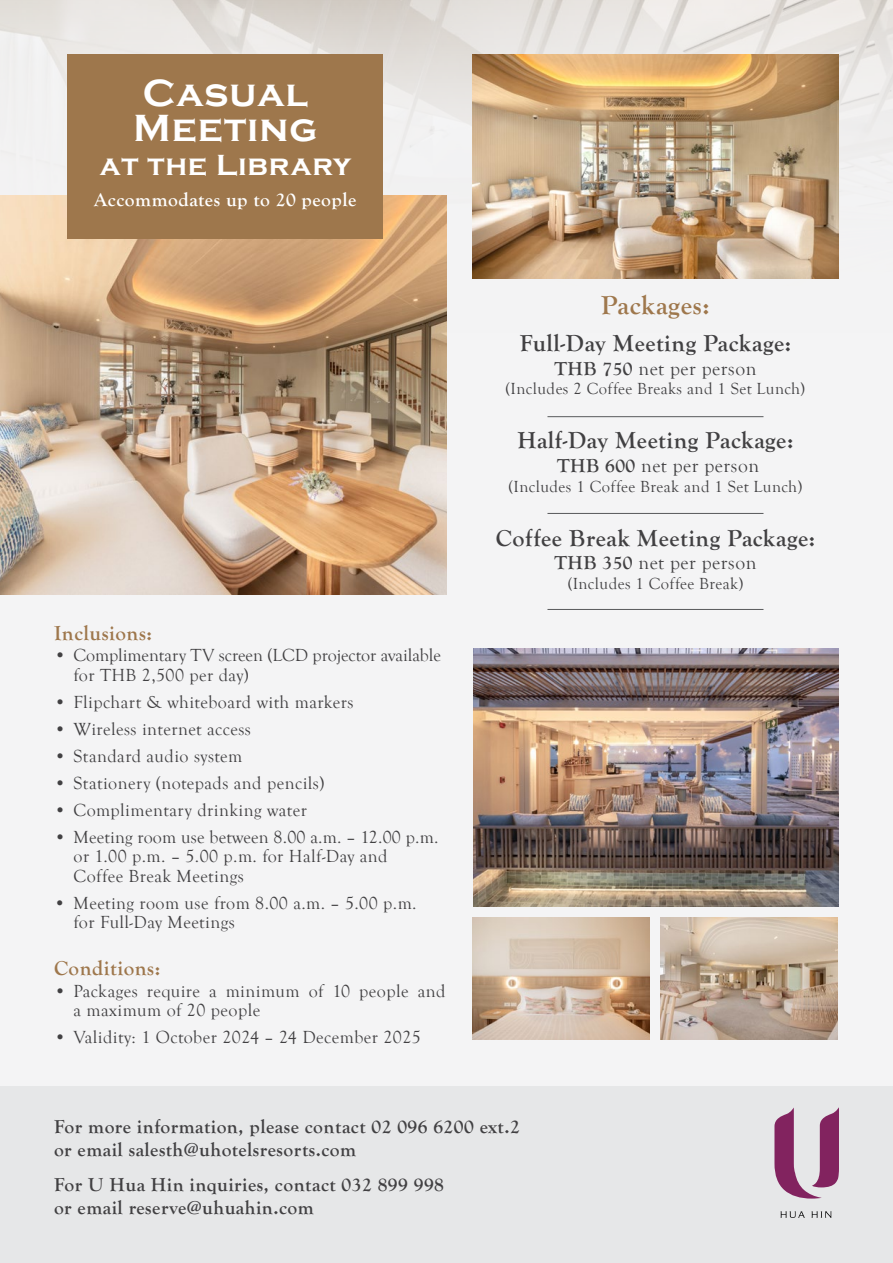
<style>
.page{position:relative;width:893px;height:1263px;background:#f4f4f5}
.page>*{position:absolute;margin:0;border:0;box-sizing:border-box;transform-origin:0 0}
.t1{font:700 39px/34.5px "Copperplate Gothic";letter-spacing:.025em;color:#fff}
.t2{font:700 30px "Copperplate Gothic";letter-spacing:.025em;color:#fff}
.t3{font:700 27px "Goudy Old Style T";letter-spacing:.025em;color:#9e774c}
.t4{font:700 24px "Goudy Old Style T";letter-spacing:.025em;color:#414042}
.t5{font:700 21px "Goudy Old Style T";letter-spacing:.025em;color:#9e774c}
.t6{font:700 19.5px/23.4px "Goudy Old Style T";letter-spacing:.025em;color:#414042}
.t7{font:19.5px "Goudy Old Style T";letter-spacing:.025em;color:#414042}
.t8{font:700 19.5px "Goudy Old Style T";letter-spacing:.025em;color:#fff}
.t9{font:18px/19.5px "Goudy Old Style T";letter-spacing:.025em;color:#414042}
.t10{font:18px/19.5px "Goudy Old Style T";color:#414042}
.t11{font:16.5px "Goudy Old Style T";letter-spacing:.025em;color:#414042}
.s1{font-weight:700}
</style>
<div class="page">
<img style="left:0;top:0;width:893px;height:567px">
<img style="left:0;top:196px;width:446px;height:398px">
<img style="left:473px;top:648px;width:365px;height:258px">
<div style="left:0;top:1086px;width:893px;height:177px;background:#e6e7e8"></div>
<div style="left:68px;top:54px;width:315px;height:184px;background:#9e774c"></div>
<hr style="left:547px;top:416px;width:216px;height:1px;background:#58595b">
<hr style="left:547px;top:513px;width:216px;height:1px;background:#58595b">
<hr style="left:547px;top:609px;width:216px;height:1px;background:#58595b">
<img style="left:472px;top:917px;width:177px;height:123px">
<img style="left:660px;top:917px;width:177px;height:123px">
<img style="left:472px;top:54px;width:367px;height:224px">
<svg style="left:780px;top:1211px;width:25px;height:7px"></svg>
<svg style="left:811px;top:1211px;width:21px;height:7px"></svg>
<svg style="left:774px;top:1107px;width:65px;height:91px"></svg>
<h1 class="t1" style="left:133px;top:77px;width:186px">Casual<br>Meeting</h1>
<h2 class="t2" style="left:100px;top:149px;width:253px">at the Library</h2>
<p class="t8" style="left:94px;top:189px;width:264px">Accommodates up to 20 people</p>
<p class="t5" style="left:54px;top:621px;width:100px">Inclusions:</p>
<p class="t10" style="left:73px;top:646px;width:369px;text-indent:-19px">• Complimentary TV screen (LCD projector available for THB 2,500 per day)</p>
<p class="t9" style="left:54px;top:693px;width:301px">• Flipchart &amp; whiteboard with markers</p>
<p class="t9" style="left:54px;top:720px;width:199px">• Wireless internet access</p>
<p class="t9" style="left:54px;top:747px;width:190px">• Standard audio system</p>
<p class="t9" style="left:54px;top:774px;width:272px">• Stationery (notepads and pencils)</p>
<p class="t9" style="left:54px;top:801px;width:254px">• Complimentary drinking water</p>
<p class="t9" style="left:73px;top:828px;width:366px;text-indent:-19px">• Meeting room use between 8.00 a.m. – 12.00 p.m. or 1.00 p.m. – 5.00 p.m. for Half-Day and<br>Coffee Break Meetings</p>
<p class="t9" style="left:73px;top:894px;width:345px;text-indent:-19px">• Meeting room use from 8.00 a.m. – 5.00 p.m. for Full-Day Meetings</p>
<p class="t5" style="left:54px;top:957px;width:108px">Conditions:</p>
<p class="t9" style="left:73px;top:982px;width:373px;text-indent:-19px">• Packages require a minimum of 10 people and a maximum of 20 people</p>
<p class="t9" style="left:54px;top:1028px;width:368px">• Validity: 1 October 2024 – 24 December 2025</p>
<h3 class="t3" style="left:601px;top:290px;width:110px">Packages:</h3>
<h3 class="t4" style="left:520px;top:330px;width:273px">Full-Day Meeting Package:</h3>
<p class="t7" style="left:555px;top:357px;width:203px"><span class="s1">THB 750</span> net per person</p>
<p class="t11" style="left:506px;top:380px;width:301px">(Includes 2 Coffee Breaks and 1 Set Lunch)</p>
<h3 class="t4" style="left:517px;top:427px;width:277px">Half-Day Meeting Package:</h3>
<p class="t7" style="left:557px;top:455px;width:203px"><span class="s1">THB 600</span> net per person</p>
<p class="t11" style="left:509px;top:477px;width:295px">(Includes 1 Coffee Break and 1 Set Lunch)</p>
<h3 class="t4" style="left:496px;top:524px;width:321px">Coffee Break Meeting Package:</h3>
<p class="t7" style="left:555px;top:552px;width:203px"><span class="s1">THB 350</span> net per person</p>
<p class="t11" style="left:568px;top:574px;width:177px">(Includes 1 Coffee Break)</p>
<p class="t6" style="left:54px;top:1115px;width:467px">For more information, please contact 02 096 6200 ext.2 or email salesth@uhotelsresorts.com</p>
<p class="t6" style="left:54px;top:1173px;width:391px">For U Hua Hin inquiries, contact 032 899 998 or email reserve@uhuahin.com</p>
</div>
